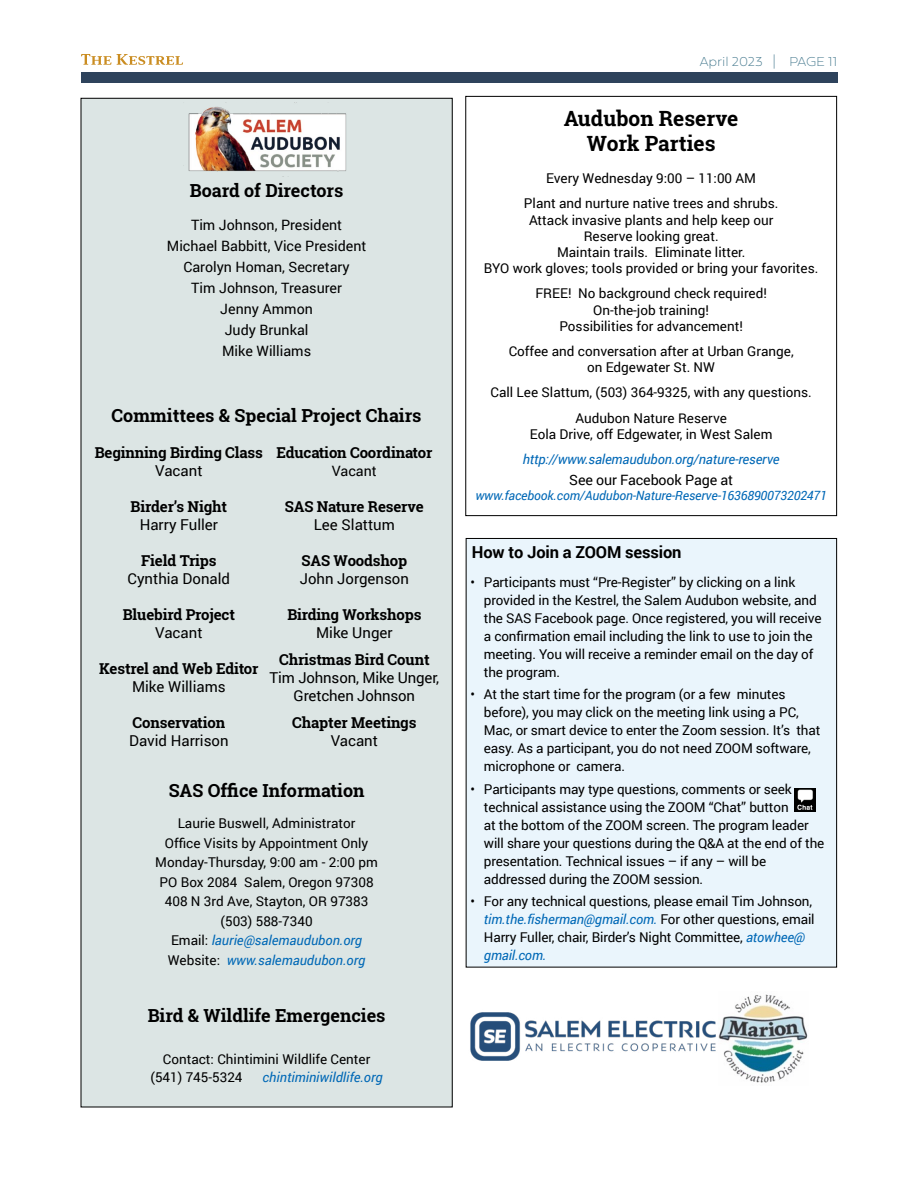
<style>
.page{position:relative;width:918px;height:1188px;background:#fff}
.page>*{position:absolute;margin:0;border:0;box-sizing:border-box;transform-origin:0 0}
.t1{font:700 21px/25.2px "Roboto Slab";color:#000;text-align:center}
.Small_Section_Labels{font:700 18px "Roboto Slab";color:#000}
.Field_Trips{font:700 16.5px "Roboto";letter-spacing:-.01em;color:#000}
.BofD_List{font:700 15px "Roboto Slab";letter-spacing:-.01em;color:#000}
.BofD_List-2{font:15px "Roboto";color:#000}
.BofD_List-3{font:14.25px "Roboto";color:#000}
.Kestrel_Link_9_5{font:14.25px "Roboto";letter-spacing:-.01em;color:#000}
.BofD_List-4{font:13.5px/18px "Roboto";letter-spacing:-.01em;color:#000}
.Kestrel_Link_9_5-2{font:italic 13.5px "Roboto";color:#0068b6}
.BofD_List-5{font:italic 13.5px "Roboto";color:#0068b6}
.t2{font:13.5px "Fieldwork Geo Hair";color:#45798e}
.Kestrel_Link_9_5-3{font:italic 12.75px "Roboto";letter-spacing:-.01em;color:#0068b6}
.s1{font-style:normal;color:#000}
.s2{font-style:italic;color:#0068b6}
</style>
<div class="page">
<div style="left:81px;top:72px;width:757px;height:11px;background:#2e435c"></div>
<svg style="left:81px;top:54px;width:102px;height:11px"></svg>
<div style="left:81px;top:98px;width:371px;height:1009px;background:#dce5e4"></div>
<img style="left:718px;top:994px;width:90px;height:89px">
<img style="left:470px;top:1012px;width:246px;height:49px">
<img style="left:188px;top:107px;width:159px;height:65px">
<div style="left:466px;top:538px;width:371px;height:429px;background:#eaf5fc"></div>
<img style="left:795px;top:788px;width:20px;height:24px">
<div style="left:465px;top:96px;width:372px;height:420px;border:1px solid #000"></div>
<p class="Small_Section_Labels" style="left:190px;top:178px;width:155px">Board of Directors</p>
<p class="BofD_List-3" style="left:191px;top:215px;width:153px">Tim Johnson, President</p>
<p class="BofD_List-3" style="left:167px;top:236px;width:201px">Michael Babbitt, Vice President</p>
<p class="BofD_List-3" style="left:183px;top:257px;width:168px">Carolyn Homan, Secretary</p>
<p class="BofD_List-3" style="left:191px;top:278px;width:152px">Tim Johnson, Treasurer</p>
<p class="BofD_List-3" style="left:220px;top:299px;width:94px">Jenny Ammon</p>
<p class="BofD_List-3" style="left:225px;top:320px;width:85px">Judy Brunkal</p>
<p class="BofD_List-3" style="left:222px;top:341px;width:91px">Mike Williams</p>
<p class="Small_Section_Labels" style="left:112px;top:403px;width:311px">Committees &amp; Special Project Chairs</p>
<p class="BofD_List" style="left:95px;top:443px;width:170px">Beginning Birding Class</p>
<p class="BofD_List-2" style="left:155px;top:461px;width:49px">Vacant</p>
<p class="BofD_List" style="left:276px;top:443px;width:157px">Education Coordinator</p>
<p class="BofD_List-3" style="left:332px;top:461px;width:46px">Vacant</p>
<p class="BofD_List" style="left:131px;top:497px;width:98px">Birder’s Night</p>
<p class="BofD_List-2" style="left:140px;top:515px;width:80px">Harry Fuller</p>
<p class="BofD_List" style="left:285px;top:497px;width:141px">SAS Nature Reserve</p>
<p class="BofD_List-2" style="left:314px;top:515px;width:83px">Lee Slattum</p>
<p class="BofD_List" style="left:141px;top:551px;width:77px">Field Trips</p>
<p class="BofD_List-2" style="left:128px;top:569px;width:104px">Cynthia Donald</p>
<p class="BofD_List" style="left:302px;top:551px;width:107px">SAS Woodshop</p>
<p class="BofD_List-2" style="left:300px;top:569px;width:111px">John Jorgenson</p>
<p class="BofD_List" style="left:123px;top:605px;width:114px">Bluebird Project</p>
<p class="BofD_List-2" style="left:155px;top:623px;width:49px">Vacant</p>
<p class="BofD_List" style="left:287px;top:605px;width:136px">Birding Workshops</p>
<p class="BofD_List-2" style="left:316px;top:623px;width:78px">Mike Unger</p>
<p class="BofD_List" style="left:99px;top:659px;width:161px">Kestrel and Web Editor</p>
<p class="BofD_List-2" style="left:132px;top:677px;width:95px">Mike Williams</p>
<p class="BofD_List" style="left:133px;top:713px;width:94px">Conservation</p>
<p class="BofD_List-2" style="left:129px;top:731px;width:101px">David Harrison</p>
<p class="BofD_List" style="left:279px;top:650px;width:152px">Christmas Bird Count</p>
<p class="BofD_List-2" style="left:270px;top:668px;width:171px">Tim Johnson, Mike Unger,</p>
<p class="BofD_List-2" style="left:294px;top:686px;width:123px">Gretchen Johnson</p>
<p class="BofD_List" style="left:292px;top:713px;width:126px">Chapter Meetings</p>
<p class="BofD_List-2" style="left:331px;top:731px;width:49px">Vacant</p>
<p class="Small_Section_Labels" style="left:169px;top:779px;width:197px">SAS Office Information</p>
<p class="BofD_List-4" style="left:178px;top:814px;width:179px">Laurie Buswell, Administrator</p>
<p class="BofD_List-4" style="left:165px;top:834px;width:205px">Office Visits by Appointment Only</p>
<p class="BofD_List-4" style="left:155px;top:853px;width:224px">Monday-Thursday, 9:00 am - 2:00 pm</p>
<p class="BofD_List-4" style="left:160px;top:873px;width:216px">PO Box 2084 Salem, Oregon 97308</p>
<p class="BofD_List-4" style="left:165px;top:892px;width:205px">408 N 3rd Ave, Stayton, OR 97383</p>
<p class="BofD_List-4" style="left:221px;top:912px;width:94px">(503) 588-7340</p>
<p class="Kestrel_Link_9_5-2" style="left:171px;top:931px;width:193px"><span class="s1">Email:</span> laurie@salemaudubon.org</p>
<p class="Kestrel_Link_9_5-2" style="left:168px;top:951px;width:199px"><span class="s1">Website:</span> www.salemaudubon.org</p>
<p class="Small_Section_Labels" style="left:148px;top:1003px;width:239px">Bird &amp; Wildlife Emergencies</p>
<p class="BofD_List-4" style="left:163px;top:1049px;width:209px">Contact: Chintimini Wildlife Center</p>
<p class="BofD_List-4" style="left:151px;top:1067px;width:94px">(541) 745-5324</p>
<p class="BofD_List-5" style="left:263px;top:1068px;width:122px">chintiminiwildlife.org</p>
<p class="t2" style="left:700px;top:51px;width:139px">April 2023 | PAGE 11</p>
<p class="t1" style="left:564px;top:105px;width:176px">Audubon Reserve<br>Work Parties</p>
<p class="BofD_List-4" style="left:546px;top:169px;width:212px">Every Wednesday 9:00 – 11:00 AM</p>
<p class="BofD_List-4" style="left:524px;top:194px;width:256px">Plant and nurture native trees and shrubs.</p>
<p class="BofD_List-4" style="left:529px;top:211px;width:246px;line-height:16.2px;text-align:center">Attack invasive plants and help keep our<br>Reserve looking great.</p>
<p class="BofD_List-4" style="left:557px;top:243px;width:190px">Maintain trails. Eliminate litter.</p>
<p class="BofD_List-4" style="left:484px;top:259px;width:336px">BYO work gloves; tools provided or bring your favorites.</p>
<p class="BofD_List-4" style="left:535px;top:285px;width:233px;line-height:16.2px;text-align:center">FREE! No background check required!<br>On-the-job training!</p>
<p class="BofD_List-4" style="left:559px;top:316px;width:185px">Possibilities for advancement!</p>
<p class="BofD_List-4" style="left:509px;top:342px;width:287px;line-height:16.2px;text-align:center">Coffee and conversation after at Urban Grange, on Edgewater St. NW</p>
<p class="BofD_List-4" style="left:490px;top:383px;width:323px">Call Lee Slattum, (503) 364-9325, with any questions.</p>
<p class="BofD_List-4" style="left:575px;top:408px;width:153px">Audubon Nature Reserve</p>
<p class="BofD_List-4" style="left:530px;top:424px;width:244px">Eola Drive, off Edgewater, in West Salem</p>
<p class="Kestrel_Link_9_5-2" style="left:523px;top:449px;width:258px">http://www.salemaudubon.org/nature-reserve</p>
<p class="Kestrel_Link_9_5" style="left:569px;top:469px;width:165px">See our Facebook Page at</p>
<p class="Kestrel_Link_9_5-3" style="left:475px;top:486px;width:353px">www.facebook.com/Audubon-Nature-Reserve-1636890073202471</p>
<p class="Field_Trips" style="left:472px;top:540px;width:211px">How to Join a ZOOM session</p>
<p class="BofD_List-4" style="left:484px;top:572px;width:339px;text-indent:-14px">• Participants must “Pre-Register” by clicking on a link provided in the Kestrel, the Salem Audubon website, and the SAS Facebook page. Once registered, you will receive a confirmation email including the link to use to join the meeting. You will receive a reminder email on the day of the program.</p>
<p class="BofD_List-4" style="left:484px;top:685px;width:338px;text-indent:-14px">• At the start time for the program (or a few minutes before), you may click on the meeting link using a PC, Mac, or smart device to enter the Zoom session. It’s that easy. As a participant, you do not need ZOOM software, microphone or camera.</p>
<p class="BofD_List-4" style="left:484px;top:779px;width:342px;text-indent:-14px">• Participants may type questions, comments or seek technical assistance using the ZOOM “Chat” button<br>at the bottom of the ZOOM screen. The program leader will share your questions during the Q&amp;A at the end of the presentation. Technical issues – if any – will be addressed during the ZOOM session.</p>
<p class="BofD_List-4" style="left:484px;top:892px;width:332px;text-indent:-14px">• For any technical questions, please email Tim Johnson, <span class="s2">tim.the.fisherman@gmail.com.</span> For other questions, email Harry Fuller, chair, Birder’s Night Committee, <span class="s2">atowhee@ gmail.com.</span></p>
</div>
